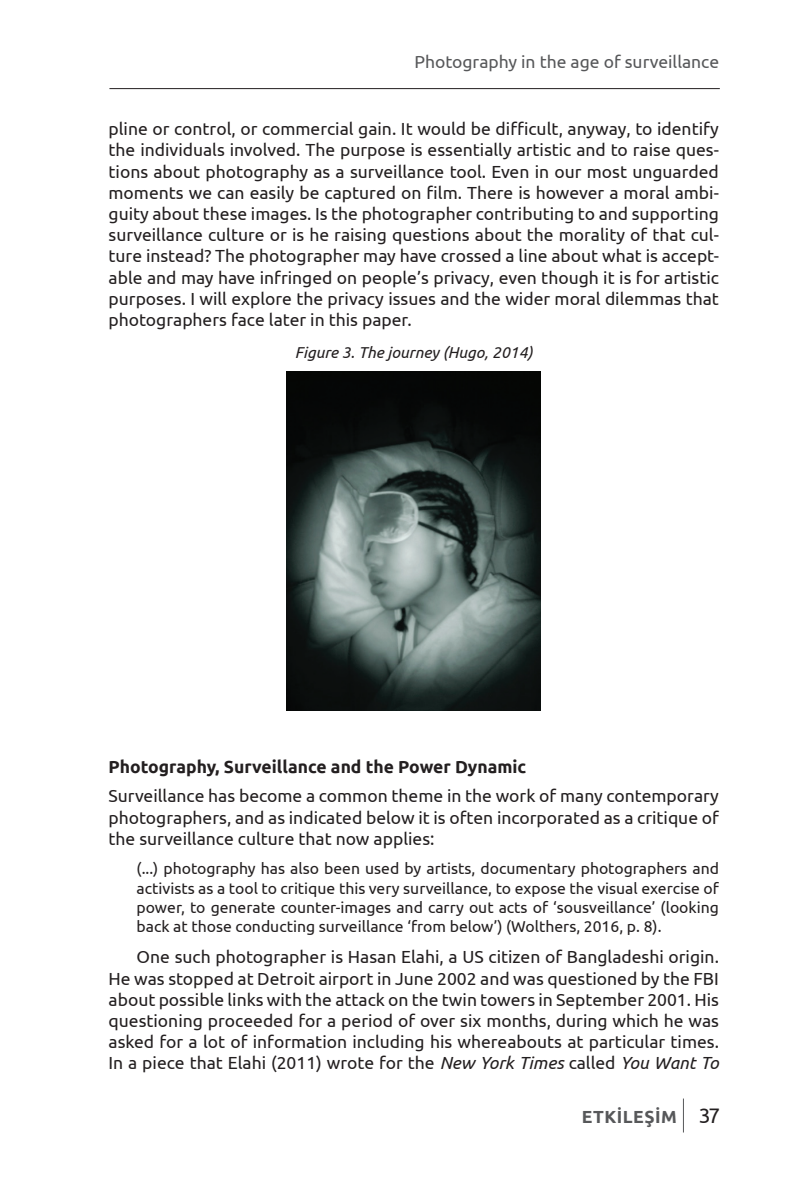
<style>
.page{position:relative;width:794px;height:1191px;background:#fff}
.page>*{position:absolute;margin:0;border:0;box-sizing:border-box;transform-origin:0 0}
.t1{font:17.5px/21.2px "Ubuntu";color:#231f20;text-align:justify}
.t2{font:700 17.5px "Ubuntu";color:#231f20}
.t3{font:17.5px "Ubuntu";color:#57585a}
.t4{font:700 17.5px "Ubuntu";letter-spacing:.03em;color:#57585a}
.t5{font:15.75px/19.1px "Ubuntu";color:#231f20;text-align:justify}
.t6{font:italic 15.75px "Ubuntu";color:#231f20}
.s1{font-style:italic}
.s2{font-weight:400;font-size:21px;color:#231f20}
</style>
<div class="page">
<hr style="left:109px;top:88px;width:611px;height:1px;background:#231f20">
<hr style="left:683px;top:1098px;width:1px;height:34px;background:#57585a">
<img style="left:287px;top:371px;width:254px;height:340px">
<p class="t3" style="left:414px;top:52px;width:306px">Photography in the age of surveillance</p>
<p class="t1" style="left:109px;top:118px;width:612px">pline or control, or commercial gain. It would be difficult, anyway, to identify the individuals involved. The purpose is essentially artistic and to raise ques&shy;tions about photography as a surveillance tool. Even in our most unguarded moments we can easily be captured on film. There is however a moral ambi&shy;guity about these images. Is the photographer contributing to and supporting surveillance culture or is he raising questions about the morality of that cul&shy;ture instead? The photographer may have crossed a line about what is accept&shy;able and may have infringed on people’s privacy, even though it is for artistic purposes. I will explore the privacy issues and the wider moral dilemmas that photographers face later in this paper.</p>
<p class="t6" style="left:295px;top:342px;width:239px">Figure 3. The journey (Hugo, 2014)</p>
<p class="t2" style="left:109px;top:755px;width:419px">Photography, Surveillance and the Power Dynamic</p>
<p class="t1" style="left:109px;top:785px;width:612px">Surveillance has become a common theme in the work of many contemporary photographers, and as indicated below it is often incorporated as a critique of the surveillance culture that now applies:</p>
<p class="t5" style="left:137px;top:858px;width:584px">(...) photography has also been used by artists, documentary photographers and activists as a tool to critique this very surveillance, to expose the visual exercise of power, to generate counter-images and carry out acts of ‘sousveillance’ (looking back at those conducting surveillance ‘from below’) (Wolthers, 2016, p. 8).</p>
<p class="t1" style="left:109px;top:946px;width:612px;text-indent:28px">One such photographer is Hasan Elahi, a US citizen of Bangladeshi origin.<br>He was stopped at Detroit airport in June 2002 and was questioned by the FBI about possible links with the attack on the twin towers in September 2001. His questioning proceeded for a period of over six months, during which he was asked for a lot of information including his whereabouts at particular times.<br>In a piece that Elahi (2011) wrote for the <span class="s1">New York Times</span> called <span class="s1">You Want To</span></p>
<p class="t4" style="left:582px;top:1106px;width:140px">ETKİLEŞİM <span class="s2">37</span></p>
</div>
